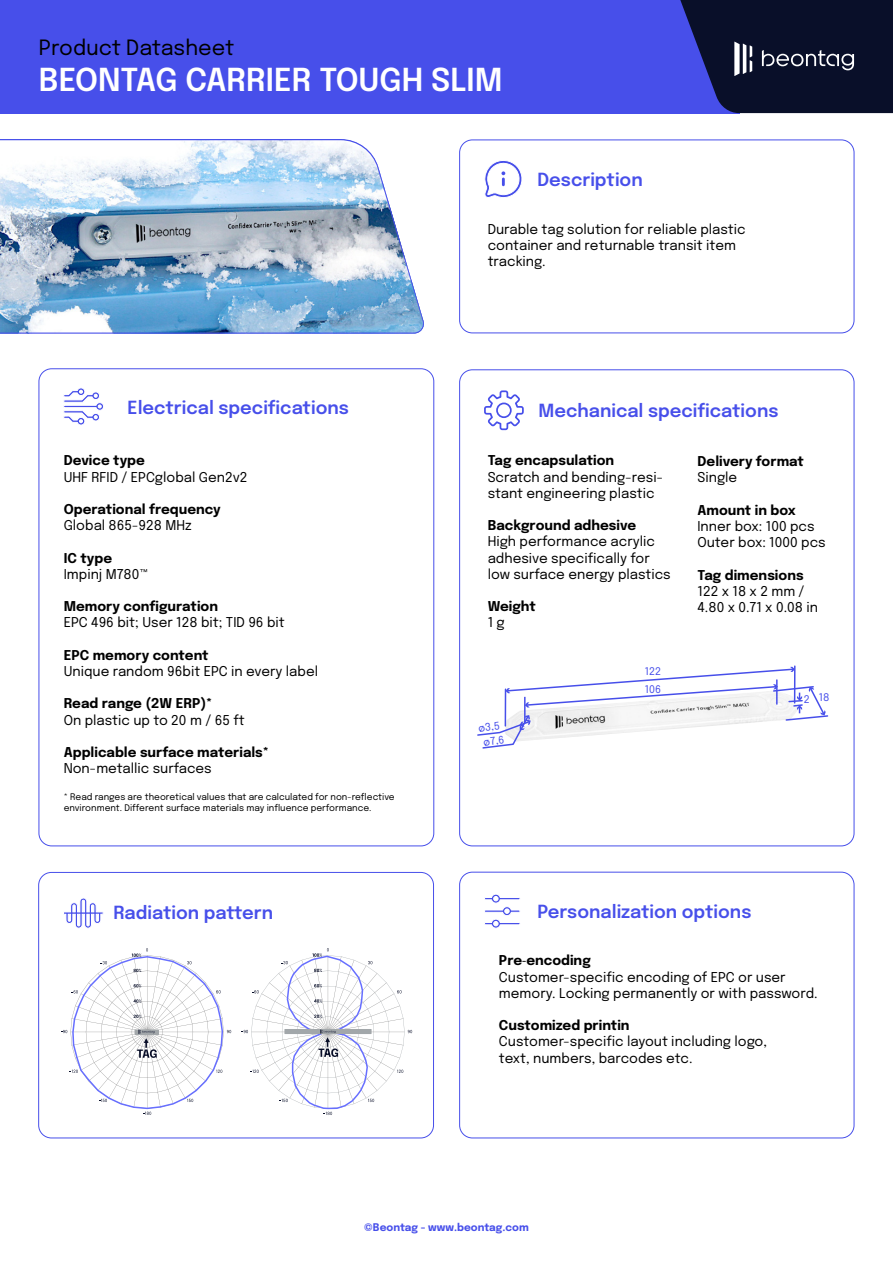
<style>
.page{position:relative;width:893px;height:1263px;background:#fff}
.page>*{position:absolute;margin:0;border:0;box-sizing:border-box;transform-origin:0 0}
.t1{font:600 31.5px "Epilogue";color:#fff}
.t2{font:21px "Epilogue";color:#000}
.t3{font:600 18px "Epilogue";color:#474fea}
.t4{font:13.5px/16.2px "Epilogue";color:#000}
.t5{font:700 13.5px "Epilogue";color:#000}
.t6{font:700 10.5px "Epilogue";color:#474fea}
.t7{font:10.5px/18px "Epilogue";color:#474fea}
.t8{font:9px/10.8px "Epilogue";color:#000}
.s1{font-weight:700}
.s2{font-family:"Myriad Pro"}
</style>
<div class="page">
<div style="left:0;top:0;width:739px;height:113px;background:#474fea"></div>
<svg style="left:680px;top:0;width:213px;height:113px;background:#171d44"></svg>
<img style="left:0;top:139px;width:424px;height:195px">
<div style="left:459px;top:140px;width:395px;height:193px;border:1px solid #474fea;border-radius:13px"></div>
<svg style="left:484px;top:160px;width:38px;height:38px"></svg>
<svg style="left:63px;top:388px;width:40px;height:37px"></svg>
<div style="left:38px;top:872px;width:396px;height:266px;border:1px solid #474fea;border-radius:13px"></div>
<svg style="left:64px;top:898px;width:40px;height:30px"></svg>
<svg style="left:484px;top:390px;width:40px;height:40px"></svg>
<div style="left:459px;top:872px;width:395px;height:266px;border:1px solid #474fea;border-radius:13px"></div>
<svg style="left:485px;top:894px;width:35px;height:34px"></svg>
<hr style="left:794px;top:666px;width:1px;height:37px;background:#474fea">
<svg style="left:477px;top:667px;width:352px;height:82px"></svg>
<svg style="left:61px;top:948px;width:170px;height:167px"></svg>
<svg style="left:241px;top:948px;width:171px;height:167px"></svg>
<h2 class="t2" style="left:39px;top:33px;width:197px">Product Datasheet</h2>
<h1 class="t1" style="left:39px;top:58px;width:465px">BEONTAG CARRIER TOUGH SLIM</h1>
<h3 class="t3" style="left:537px;top:166px;width:107px">Description</h3>
<h3 class="t3" style="left:128px;top:394px;width:223px">Electrical specifications</h3>
<p class="t5" style="left:64px;top:451px;width:83px">Device type</p>
<p class="t4" style="left:64px;top:468px;width:185px">UHF RFID / EPCglobal Gen2v2</p>
<p class="t5" style="left:64px;top:499px;width:158px">Operational frequency</p>
<p class="t4" style="left:64px;top:516px;width:129px">Global 865-928 MHz</p>
<p class="t5" style="left:64px;top:548px;width:50px">IC type</p>
<p class="t4" style="left:64px;top:565px;width:86px">Impinj M780™</p>
<p class="t5" style="left:64px;top:597px;width:156px">Memory configuration</p>
<p class="t4" style="left:64px;top:614px;width:223px">EPC 496 bit; User 128 bit; TID 96 bit</p>
<p class="t5" style="left:64px;top:645px;width:146px">EPC memory content</p>
<p class="t4" style="left:64px;top:662px;width:256px">Unique random 96bit EPC in every label</p>
<p class="t5" style="left:64px;top:694px;width:150px">Read range (2W ERP)*</p>
<p class="t4" style="left:64px;top:711px;width:183px">On plastic up to 20 m / 65 ft</p>
<p class="t5" style="left:64px;top:742px;width:207px">Applicable surface materials*</p>
<p class="t4" style="left:64px;top:759px;width:150px">Non-metallic surfaces</p>
<p class="t8" style="left:64px;top:791px;width:332px">* Read ranges are theoretical values that are calculated for non-reflective environment. Different surface materials may influence performance.</p>
<h3 class="t3" style="left:114px;top:899px;width:161px">Radiation pattern</h3>
<p class="t4" style="left:488px;top:220px;width:259px">Durable tag solution for reliable plastic container and returnable transit item tracking.</p>
<h3 class="t3" style="left:538px;top:398px;width:242px">Mechanical specifications</h3>
<p class="t5" style="left:488px;top:451px;width:128px">Tag encapsulation</p>
<p class="t4" style="left:488px;top:468px;width:177px">Scratch and bending-resi&shy;stant engineering plastic</p>
<p class="t5" style="left:488px;top:516px;width:150px">Background adhesive</p>
<p class="t4" style="left:488px;top:533px;width:185px">High performance acrylic adhesive specifically for low surface energy plastics</p>
<p class="t5" style="left:488px;top:597px;width:50px">Weight</p>
<p class="t4" style="left:488px;top:614px;width:19px">1 g</p>
<p class="t7" style="left:477px;top:718px;width:23px;rotate:-7deg">ø3,5</p>
<p class="t7" style="left:482px;top:732px;width:23px;rotate:-8deg">ø7,6</p>
<p class="t7" style="left:645px;top:661px;width:18px">122<br>106</p>
<p class="t5" style="left:697px;top:452px;width:108px">Delivery format</p>
<p class="t4" style="left:697px;top:469px;width:41px">Single</p>
<p class="t5" style="left:697px;top:500px;width:100px">Amount in box</p>
<p class="t4" style="left:697px;top:517px;width:130px">Inner box: 100 pcs<br>Outer box: 1000 pcs</p>
<p class="t5" style="left:697px;top:565px;width:108px">Tag dimensions</p>
<p class="t4" style="left:697px;top:582px;width:122px">122 x 18 x 2 mm /<br>4.80 x 0.71 x 0.08 in</p>
<p class="t7" style="left:804px;top:687px;width:27px">2 18</p>
<h3 class="t3" style="left:537px;top:899px;width:216px">Personalization options</h3>
<p class="t4" style="left:499px;top:951px;width:320px"><span class="s1">Pre</span><span class="s2">‐</span><span class="s1">encoding<br></span>Customer-specific encoding of EPC or user memory. Locking permanently or with password.</p>
<p class="t5" style="left:499px;top:1016px;width:132px">Customized printin</p>
<p class="t4" style="left:499px;top:1032px;width:270px">Customer-specific layout including logo, text, numbers, barcodes etc.</p>
<p class="t6" style="left:364px;top:1219px;width:166px">©Beontag - www.beontag.com</p>
</div>
